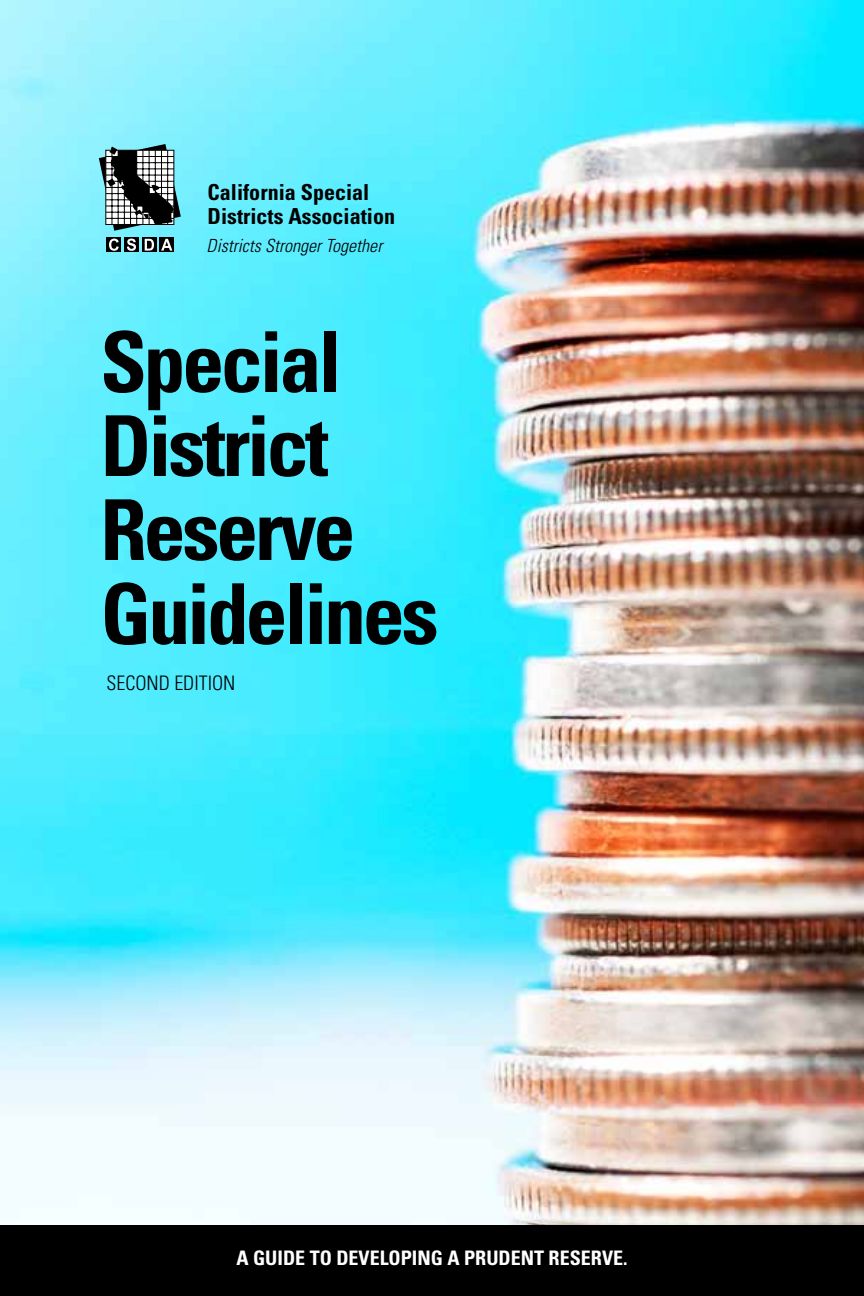
<style>
.page{position:relative;width:864px;height:1296px;background:#fff}
.page>*{position:absolute;margin:0;border:0;box-sizing:border-box;transform-origin:0 0}
.t1{font:700 condensed 84px/84px "Univers LT Std";letter-spacing:-.04em;color:#000}
.t2{font:700 condensed 22px/24px "Univers LT Std";color:#000}
.t3{font:700 condensed 20px "Univers LT Std";color:#fff}
.t4{font:300 condensed 20px "Univers LT Std";color:#000}
.t5{font:italic 300 condensed 18.2px "Univers LT Std";color:#000}
</style>
<div class="page">
<img style="left:0;top:0;width:864px;height:1225px">
<svg style="left:99px;top:144px;width:82px;height:87px"></svg>
<div style="left:124px;top:237px;width:15px;height:15px;background:#000"></div>
<svg style="left:127px;top:239px;width:9px;height:12px"></svg>
<svg style="left:142px;top:237px;width:15px;height:15px"></svg>
<svg style="left:145px;top:239px;width:9px;height:12px"></svg>
<div style="left:159px;top:237px;width:15px;height:15px;background:#000"></div>
<svg style="left:161px;top:239px;width:11px;height:12px"></svg>
<div style="left:107px;top:237px;width:14px;height:15px;background:#000"></div>
<svg style="left:109px;top:239px;width:10px;height:12px"></svg>
<div style="left:0;top:1225px;width:864px;height:71px;background:#000"></div>
<p class="t2" style="left:208px;top:180px;width:189px">California Special<br>Districts Association</p>
<p class="t5" style="left:207px;top:235px;width:177px">Districts Stronger Together</p>
<h1 class="t1" style="left:100px;top:320px;width:340px">Special<br>District<br>Reserve<br>Guidelines</h1>
<p class="t4" style="left:107px;top:671px;width:130px">SECOND EDITION</p>
<p class="t3" style="left:236px;top:1245px;width:393px">a guide to developing a prudent reserve.</p>
</div>
